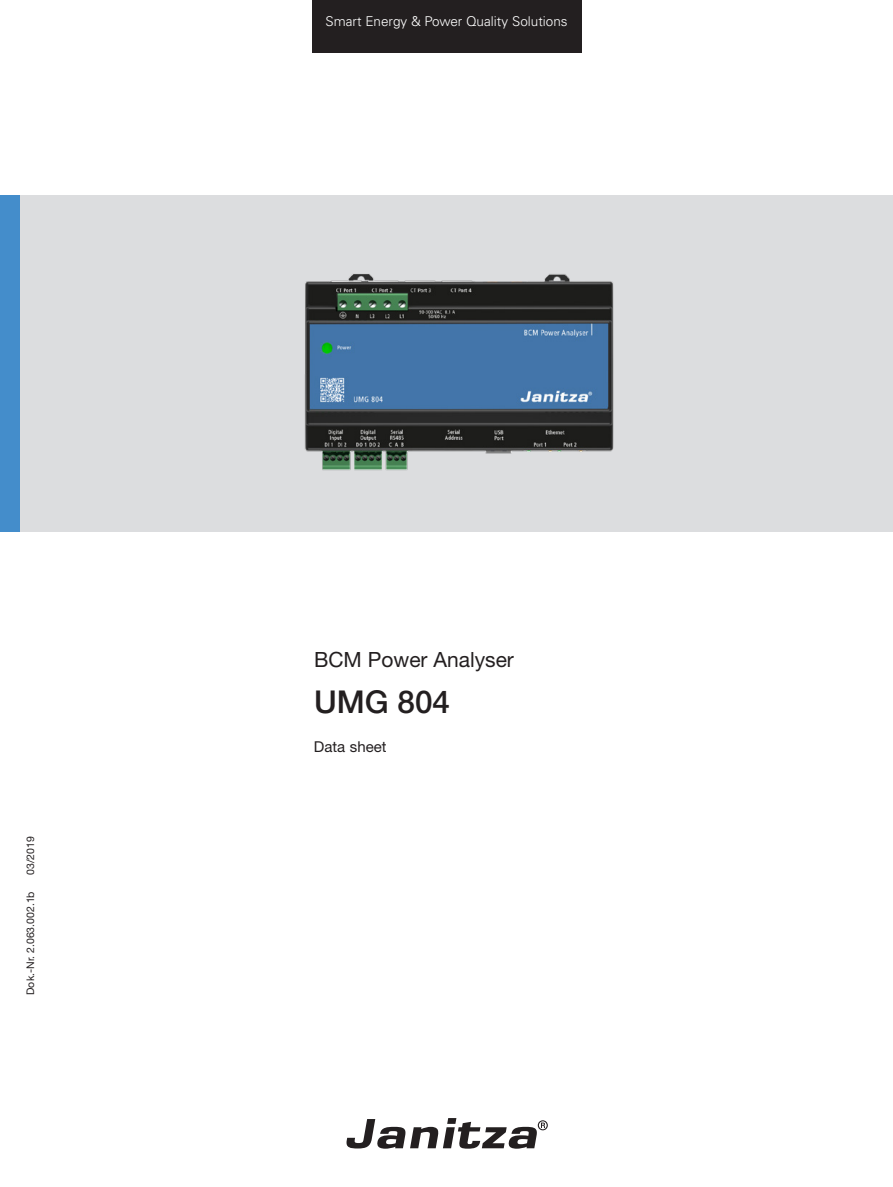
<style>
.page{position:relative;width:893px;height:1187px;background:#fff}
.page>*{position:absolute;margin:0;border:0;box-sizing:border-box;transform-origin:0 0}
.t1{font:500 31.5px "Helvetica Neue LT";color:#231f20}
.t2{font:21px "Helvetica Neue LT";color:#231f20}
._10_linksbündig{font:15px "Helvetica Neue LT";color:#231f20}
.t3{font:300 13.5px "Univers LT Std";color:#fff}
._18_7pt-Links{font:10.5px "Helvetica Neue LT";color:#231f20}
</style>
<div class="page">
<div style="left:0;top:196px;width:893px;height:335px;background:#dcdddf"></div>
<div style="left:0;top:196px;width:20px;height:335px;background:#448dcb"></div>
<div style="left:312px;top:0;width:269px;height:52px;background:#231f20"></div>
<svg style="left:346px;top:1118px;width:202px;height:30px"></svg>
<img style="left:298px;top:274px;width:322px;height:258px">
<p class="_18_7pt-Links" style="left:24px;top:874px;width:40px;rotate:-90deg">03/2019</p>
<p class="_18_7pt-Links" style="left:24px;top:994px;width:105px;rotate:-90deg">Dok.-Nr. 2.063.002.1b</p>
<p class="t3" style="left:326px;top:13px;width:244px">Smart Energy &amp; Power Quality Solutions</p>
<p class="t2" style="left:314px;top:647px;width:201px">BCM Power Analyser</p>
<p class="t1" style="left:314px;top:682px;width:137px">UMG 804</p>
<p class="_10_linksbündig" style="left:314px;top:738px;width:74px">Data sheet</p>
</div>
